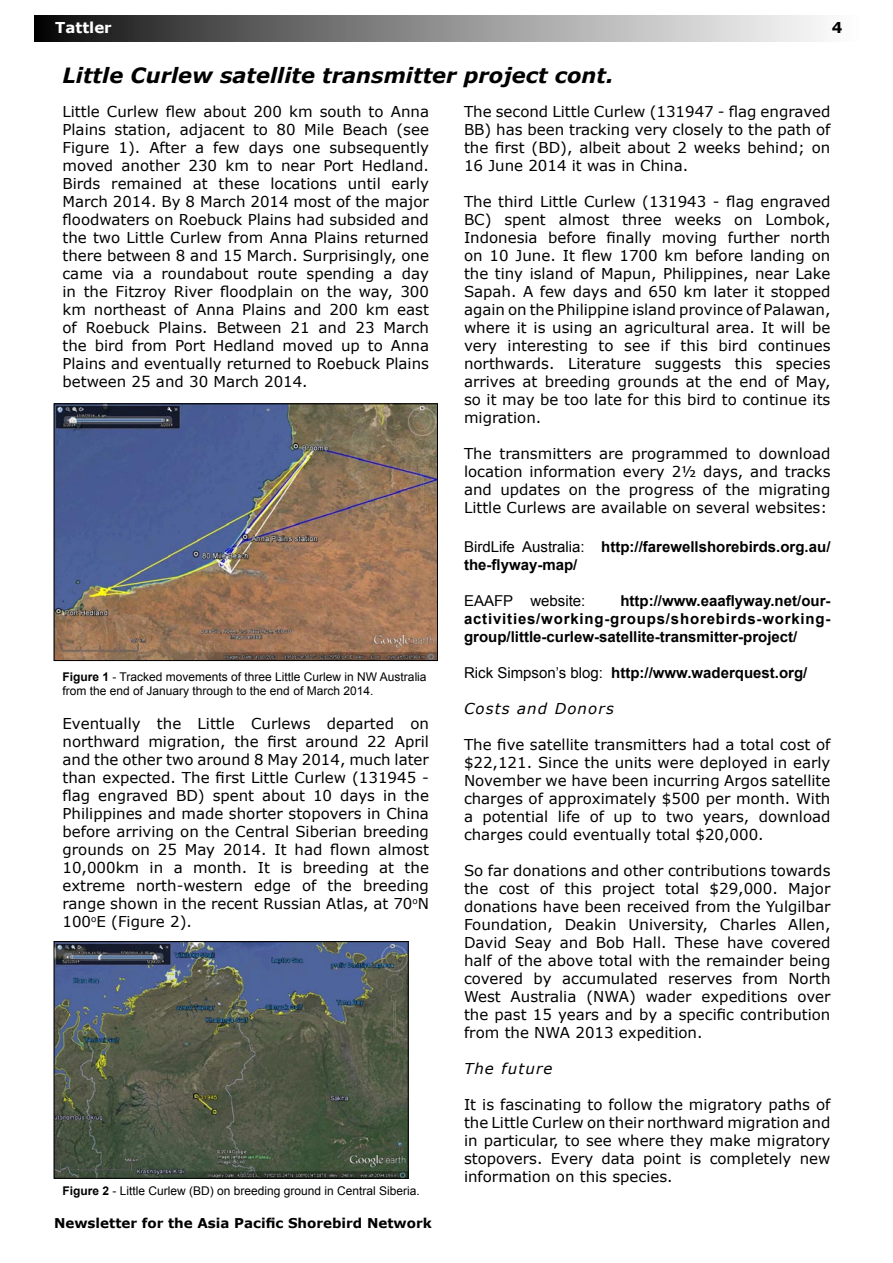
<style>
.page{position:relative;width:893px;height:1263px;background:#fff}
.page>*{position:absolute;margin:0;border:0;box-sizing:border-box;transform-origin:0 0}
.t1{font:italic 700 21px "Verdana";color:#000}
.t2{font:15px/18px "Verdana";color:#000;text-align:justify}
.t3{font:700 15px/18px "Arial";color:#000}
.t4{font:italic 15px "Verdana";letter-spacing:.075em;color:#000}
.t5{font:15px "Arial";color:#000}
.t6{font:700 15px "Verdana";color:#fff}
.t7{font:700 15px "Verdana";color:#000}
.t8{font:700 13.5px "Verdana";color:#000}
.t9{font:12px/14.4px "Arial";color:#000}
.s1{font-weight:400}
.s2{font-weight:700}
</style>
<div class="page">
<div style="left:34px;top:16px;width:825px;height:25px;background:linear-gradient(to right,#151515,#fff)"></div>
<img style="left:56px;top:405px;width:380px;height:254px">
<div style="left:54px;top:403px;width:384px;height:258px;border:1px solid #000"></div>
<img style="left:56px;top:943px;width:351px;height:234px">
<div style="left:54px;top:941px;width:355px;height:238px;border:1px solid #000"></div>
<p class="t6" style="left:55px;top:18px;width:58px">Tattler</p>
<p class="t7" style="left:832px;top:18px;width:12px">4</p>
<h1 class="t1" style="left:63px;top:62px;width:553px">Little Curlew satellite transmitter project cont.</h1>
<p class="t2" style="left:63px;top:102px;width:368px">Little Curlew flew about 200 km south to Anna Plains station, adjacent to 80 Mile Beach (see Figure 1). After a few days one subsequently moved another 230 km to near Port Hedland.<br>Birds remained at these locations until early March 2014. By 8 March 2014 most of the major floodwaters on Roebuck Plains had subsided and the two Little Curlew from Anna Plains returned there between 8 and 15 March. Surprisingly, one came via a roundabout route spending a day in the Fitzroy River floodplain on the way, 300 km northeast of Anna Plains and 200 km east of Roebuck Plains. Between 21 and 23 March the bird from Port Hedland moved up to Anna Plains and eventually returned to Roebuck Plains between 25 and 30 March 2014.</p>
<p class="t2" style="left:464px;top:102px;width:368px">The second Little Curlew (131947 - flag engraved BB) has been tracking very closely to the path of the first (BD), albeit about 2 weeks behind; on 16 June 2014 it was in China.</p>
<p class="t2" style="left:464px;top:192px;width:368px">The third Little Curlew (131943 - flag engraved BC) spent almost three weeks on Lombok, Indonesia before finally moving further north on 10 June. It flew 1700 km before landing on the tiny island of Mapun, Philippines, near Lake Sapah. A few days and 650 km later it stopped again on the Philippine island province of Palawan, where it is using an agricultural area. It will be very interesting to see if this bird continues northwards. Literature suggests this species arrives at breeding grounds at the end of May, so it may be too late for this bird to continue its migration.</p>
<p class="t2" style="left:464px;top:444px;width:368px">The transmitters are programmed to download location information every 2½ days, and tracks and updates on the progress of the migrating Little Curlews are available on several websites:</p>
<p class="t3" style="left:464px;top:538px;width:368px"><span class="s1">BirdLife Australia:</span> http://farewellshorebirds.org.au/ the-flyway-map/</p>
<p class="t5" style="left:464px;top:593px;width:123px">EAAFP website:</p>
<p class="t3" style="left:464px;top:592px;width:368px;text-align:justify;text-indent:156px">http://www.eaaflyway.net/our&shy;activities/working-groups/shorebirds-working&shy;group/little-curlew-satellite-transmitter-project/</p>
<p class="t3" style="left:464px;top:664px;width:345px"><span class="s1">Rick Simpson’s blog:</span> http://www.waderquest.org/</p>
<p class="t4" style="left:464px;top:699px;width:151px">Costs and Donors</p>
<p class="t2" style="left:464px;top:735px;width:368px">The five satellite transmitters had a total cost of $22,121. Since the units were deployed in early November we have been incurring Argos satellite charges of approximately $500 per month. With a potential life of up to two years, download charges could eventually total $20,000.</p>
<p class="t2" style="left:464px;top:861px;width:368px">So far donations and other contributions towards the cost of this project total $29,000. Major donations have been received from the Yulgilbar Foundation, Deakin University, Charles Allen, David Seay and Bob Hall. These have covered half of the above total with the remainder being covered by accumulated reserves from North West Australia (NWA) wader expeditions over the past 15 years and by a specific contribution from the NWA 2013 expedition.</p>
<p class="t4" style="left:464px;top:1059px;width:90px">The future</p>
<p class="t2" style="left:464px;top:1095px;width:368px">It is fascinating to follow the migratory paths of the Little Curlew on their northward migration and in particular, to see where they make migratory stopovers. Every data point is completely new information on this species.</p>
<p class="t9" style="left:63px;top:669px;width:366px"><span class="s2">Figure 1</span> - Tracked movements of three Little Curlew in NW Australia from the end of January through to the end of March 2014.</p>
<p class="t2" style="left:63px;top:714px;width:368px">Eventually the Little Curlews departed on northward migration, the first around 22 April and the other two around 8 May 2014, much later than expected. The first Little Curlew (131945 - flag engraved BD) spent about 10 days in the Philippines and made shorter stopovers in China before arriving on the Central Siberian breeding grounds on 25 May 2014. It had flown almost 10,000km in a month. It is breeding at the extreme north-western edge of the breeding range shown in the recent Russian Atlas, at 70<sup>o</sup>N 100<sup>o</sup>E (Figure 2).</p>
<p class="t9" style="left:63px;top:1184px;width:359px"><span class="s2">Figure 2</span> - Little Curlew (BD) on breeding ground in Central Siberia.</p>
<p class="t8" style="left:54px;top:1214px;width:379px">Newsletter for the Asia Pacific Shorebird Network</p>
</div>
